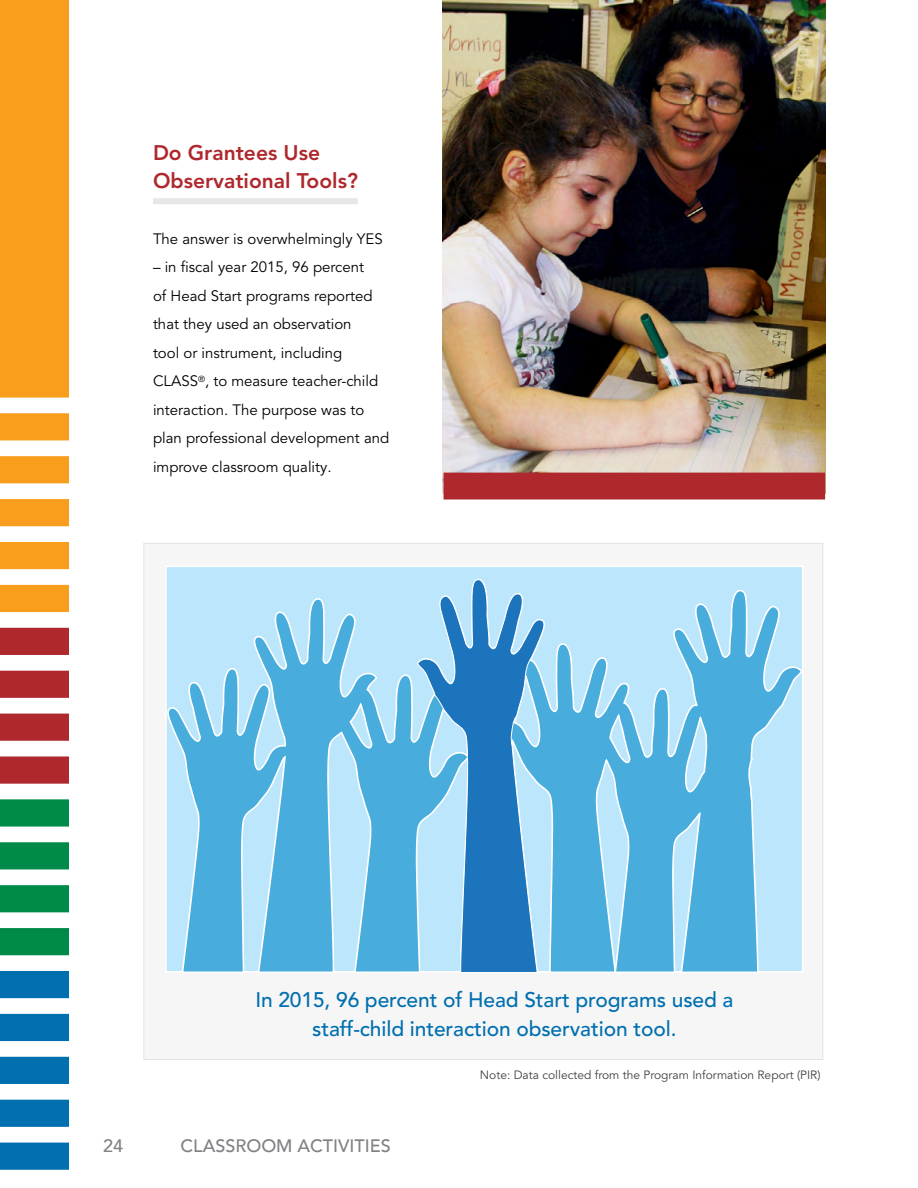
<style>
.page{position:relative;width:918px;height:1188px;background:#fff}
.page>*{position:absolute;margin:0;border:0;box-sizing:border-box;transform-origin:0 0}
.t1{font:500 21px/28.5px "Avenir LT Pro";letter-spacing:-.005em;color:#006faf;text-align:center}
.Body_Header{font:800 21px/28.5px "Avenir LT Pro";color:#ae282d}
.t2{font:500 18px "Avenir";color:#808285}
.Body_copy{font:15px/28.5px "Avenir LT Pro";color:#000}
.t3{font:12px "Avenir LT Pro";color:#414042}
</style>
<div class="page">
<div style="left:0;top:0;width:68px;height:709px;background:#f99d1c"></div>
<div style="left:0;top:786px;width:68px;height:206px;background:#008a49"></div>
<div style="left:0;top:969px;width:68px;height:204px;background:#006faf"></div>
<div style="left:0;top:614px;width:68px;height:178px;background:#ae282d"></div>
<div style="left:0;top:398px;width:71px;height:15px;background:#fff"></div>
<div style="left:0;top:440px;width:71px;height:16px;background:#fff"></div>
<div style="left:0;top:483px;width:71px;height:16px;background:#fff"></div>
<div style="left:0;top:526px;width:71px;height:16px;background:#fff"></div>
<div style="left:0;top:569px;width:71px;height:16px;background:#fff"></div>
<div style="left:0;top:612px;width:71px;height:16px;background:#fff"></div>
<div style="left:0;top:655px;width:71px;height:16px;background:#fff"></div>
<div style="left:0;top:698px;width:71px;height:16px;background:#fff"></div>
<div style="left:0;top:741px;width:71px;height:15px;background:#fff"></div>
<div style="left:0;top:784px;width:71px;height:15px;background:#fff"></div>
<div style="left:0;top:827px;width:71px;height:15px;background:#fff"></div>
<div style="left:0;top:869px;width:71px;height:16px;background:#fff"></div>
<div style="left:0;top:912px;width:71px;height:16px;background:#fff"></div>
<div style="left:0;top:955px;width:71px;height:16px;background:#fff"></div>
<div style="left:0;top:998px;width:71px;height:16px;background:#fff"></div>
<div style="left:0;top:1041px;width:71px;height:16px;background:#fff"></div>
<div style="left:0;top:1084px;width:71px;height:16px;background:#fff"></div>
<div style="left:0;top:1127px;width:71px;height:16px;background:#fff"></div>
<div style="left:0;top:1170px;width:71px;height:15px;background:#fff"></div>
<div style="left:144px;top:543px;width:679px;height:517px;background:#f6f6f6;border:1px solid #e2e3e4"></div>
<div style="left:153px;top:198px;width:205px;height:6px;background:#e6e7e8"></div>
<svg style="left:167px;top:567px;width:635px;height:405px;background:#84caeb"></svg>
<svg style="left:417px;top:567px;width:128px;height:405px;background:#6eb0dc"></svg>
<img style="left:442px;top:0;width:383px;height:493px">
<div style="left:444px;top:473px;width:381px;height:26px;background:#ae282d"></div>
<h3 class="Body_Header" style="left:153px;top:139px;width:206px">Do Grantees Use<br>Observational Tools?</h3>
<p class="Body_copy" style="left:153px;top:225px;width:231px">The answer is overwhelmingly YES</p>
<p class="Body_copy" style="left:153px;top:253px;width:238px">– in fiscal year 2015, 96 percent<br>of Head Start programs reported that they used an observation<br>tool or instrument, including<br>CLASS<sup>®</sup>, to measure teacher-child interaction. The purpose was to plan professional development and improve classroom quality.</p>
<p class="t1" style="left:255px;top:986px;width:480px">In 2015, 96 percent of Head Start programs used a staff-child interaction observation tool.</p>
<p class="t2" style="left:103px;top:1130px;width:22px">24</p>
<p class="t2" style="left:181px;top:1130px;width:212px">CLASSROOM ACTIVITIES</p>
<p class="t3" style="left:480px;top:1068px;width:342px">Note: Data collected from the Program Information Report (PIR)</p>
</div>
